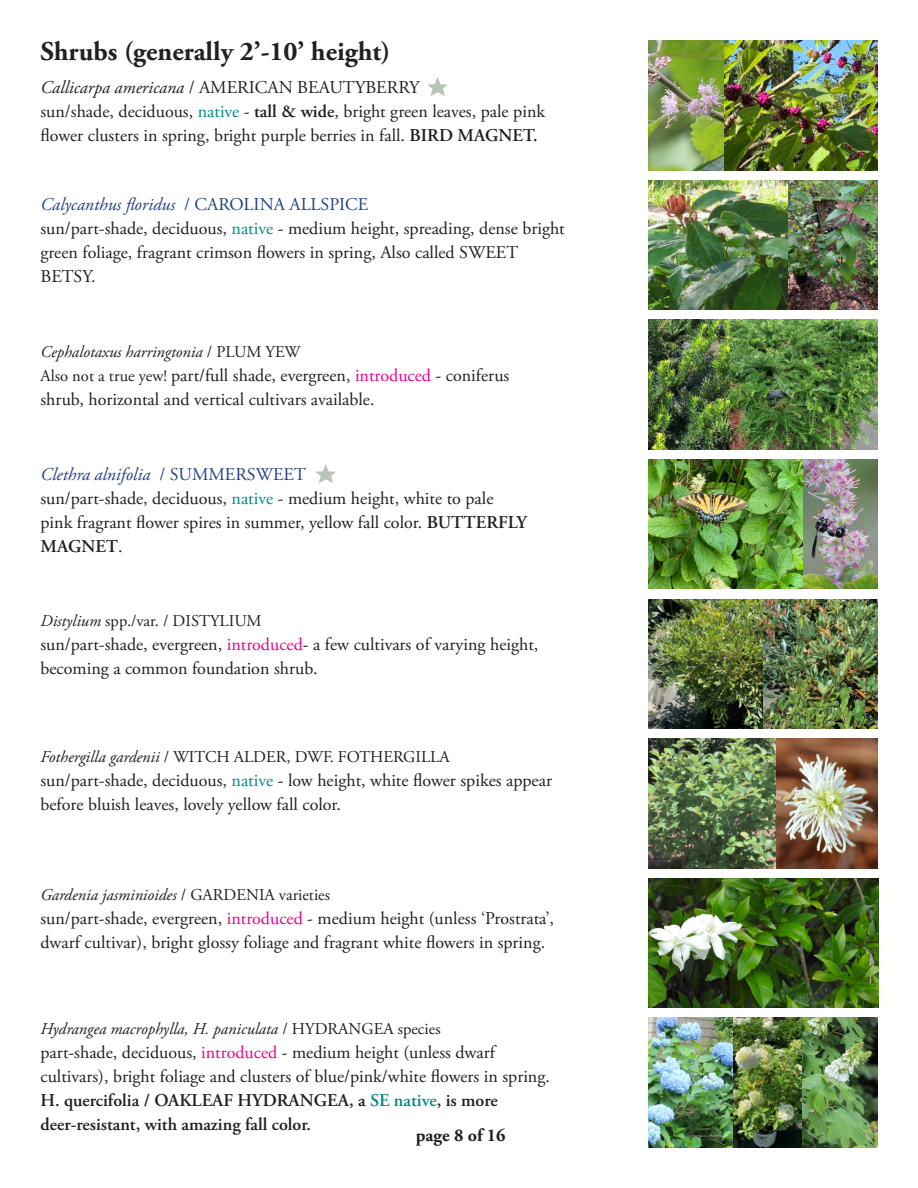
<style>
.page{position:relative;width:918px;height:1188px;background:#fff}
.page>*{position:absolute;margin:0;border:0;box-sizing:border-box;transform-origin:0 0}
.t1{font:700 27px "Adobe Garamond Pro";color:#231f20}
.t2{font:18px/24px "Adobe Garamond Pro";color:#231f20}
.t3{font:700 18px "Adobe Garamond Pro";color:#231f20}
.t4{font:italic 16.5px "Adobe Garamond Pro";color:#231f20}
.t5{font:16.5px "Adobe Garamond Pro";color:#231f20}
.s1{font-style:italic}
.s2{color:#008c7f}
.s3{font-weight:600}
.s4{font-style:italic;color:#253f8e}
.s5{color:#253f8e}
.s6{font-style:normal}
.s7{font-size:16.5px}
.s8{color:#ed028c}
.s9{font-weight:600;color:#008c7f}
</style>
<div class="page">
<img style="left:788px;top:180px;width:90px;height:130px">
<img style="left:730px;top:320px;width:148px;height:129px">
<img style="left:648px;top:878px;width:230px;height:130px">
<img style="left:803px;top:459px;width:75px;height:130px">
<img style="left:648px;top:459px;width:155px;height:130px">
<img style="left:648px;top:40px;width:76px;height:130px">
<img style="left:724px;top:40px;width:154px;height:130px">
<img style="left:733px;top:1018px;width:69px;height:130px">
<img style="left:648px;top:1018px;width:85px;height:130px">
<img style="left:802px;top:1018px;width:76px;height:130px">
<img style="left:648px;top:739px;width:129px;height:129px">
<img style="left:777px;top:739px;width:100px;height:129px">
<img style="left:648px;top:320px;width:82px;height:129px">
<img style="left:648px;top:599px;width:116px;height:130px">
<img style="left:764px;top:599px;width:114px;height:130px">
<svg style="left:427px;top:77px;width:21px;height:19px"></svg>
<svg style="left:315px;top:464px;width:21px;height:19px"></svg>
<img style="left:648px;top:180px;width:140px;height:130px">
<h1 class="t1" style="left:40px;top:36px;width:351px">Shrubs (generally 2’-10’ height)</h1>
<p class="t2" style="left:40px;top:76px;width:506px"><span class="s1">Callicarpa americana</span> / AMERICAN BEAUTYBERRY<br>sun/shade, deciduous, <span class="s2">native</span> - <span class="s3">tall &amp; wide</span>, bright green leaves, pale pink flower clusters in spring, bright purple berries in fall. <span class="s3">BIRD MAGNET.</span></p>
<p class="t2" style="left:40px;top:193px;width:526px"><span class="s4">Calycanthus floridus</span> <span class="s5">/ CAROLINA ALLSPICE<br></span>sun/part-shade, deciduous, <span class="s2">native</span> - medium height, spreading, dense bright green foliage, fragrant crimson flowers in spring, Also called SWEET BETSY.</p>
<p class="t4" style="left:40px;top:342px;width:261px">Cephalotaxus harringtonia <span class="s6">/ PLUM YEW</span></p>
<p class="t2" style="left:40px;top:364px;width:470px"><span class="s7">Also not a true yew!</span> part/full shade, evergreen, <span class="s8">introduced</span> - coniferus shrub, horizontal and vertical cultivars available.</p>
<p class="t2" style="left:40px;top:463px;width:488px"><span class="s4">Clethra alnifolia</span> <span class="s5">/ SUMMERSWEET<br></span>sun/part-shade, deciduous, <span class="s2">native</span> - medium height, white to pale pink fragrant flower spires in summer, yellow fall color. <span class="s3">BUTTERFLY MAGNET</span>.</p>
<p class="t5" style="left:40px;top:611px;width:223px"><span class="s1">Distylium</span> spp./var. / DISTYLIUM</p>
<p class="t2" style="left:40px;top:633px;width:499px">sun/part-shade, evergreen, <span class="s8">introduced</span>- a few cultivars of varying height, becoming a common foundation shrub.</p>
<p class="t5" style="left:40px;top:747px;width:411px"><span class="s1">Fothergilla gardenii</span> / WITCH ALDER, DWF. FOTHERGILLA</p>
<p class="t2" style="left:40px;top:769px;width:513px">sun/part-shade, deciduous, <span class="s2">native</span> - low height, white flower spikes appear before bluish leaves, lovely yellow fall color.</p>
<p class="t4" style="left:40px;top:885px;width:291px">Gardenia jasminioides <span class="s6">/ GARDENIA varieties</span></p>
<p class="t2" style="left:40px;top:907px;width:515px">sun/part-shade, evergreen, <span class="s8">introduced</span> - medium height (unless ‘Prostrata’, dwarf cultivar), bright glossy foliage and fragrant white flowers in spring.</p>
<p class="t4" style="left:40px;top:1019px;width:402px">Hydrangea macrophylla, H. paniculata <span class="s6">/ HYDRANGEA species</span></p>
<p class="t2" style="left:40px;top:1041px;width:511px">part-shade, deciduous, <span class="s8">introduced</span> - medium height (unless dwarf cultivars), bright foliage and clusters of blue/pink/white flowers in spring.<br><span class="s3">H. quercifolia / OAKLEAF HYDRANGEA, a</span> <span class="s9">SE native</span><span class="s3">, is more deer-resistant, with amazing fall color.</span></p>
<p class="t3" style="left:416px;top:1125px;width:91px">page 8 of 16</p>
</div>
